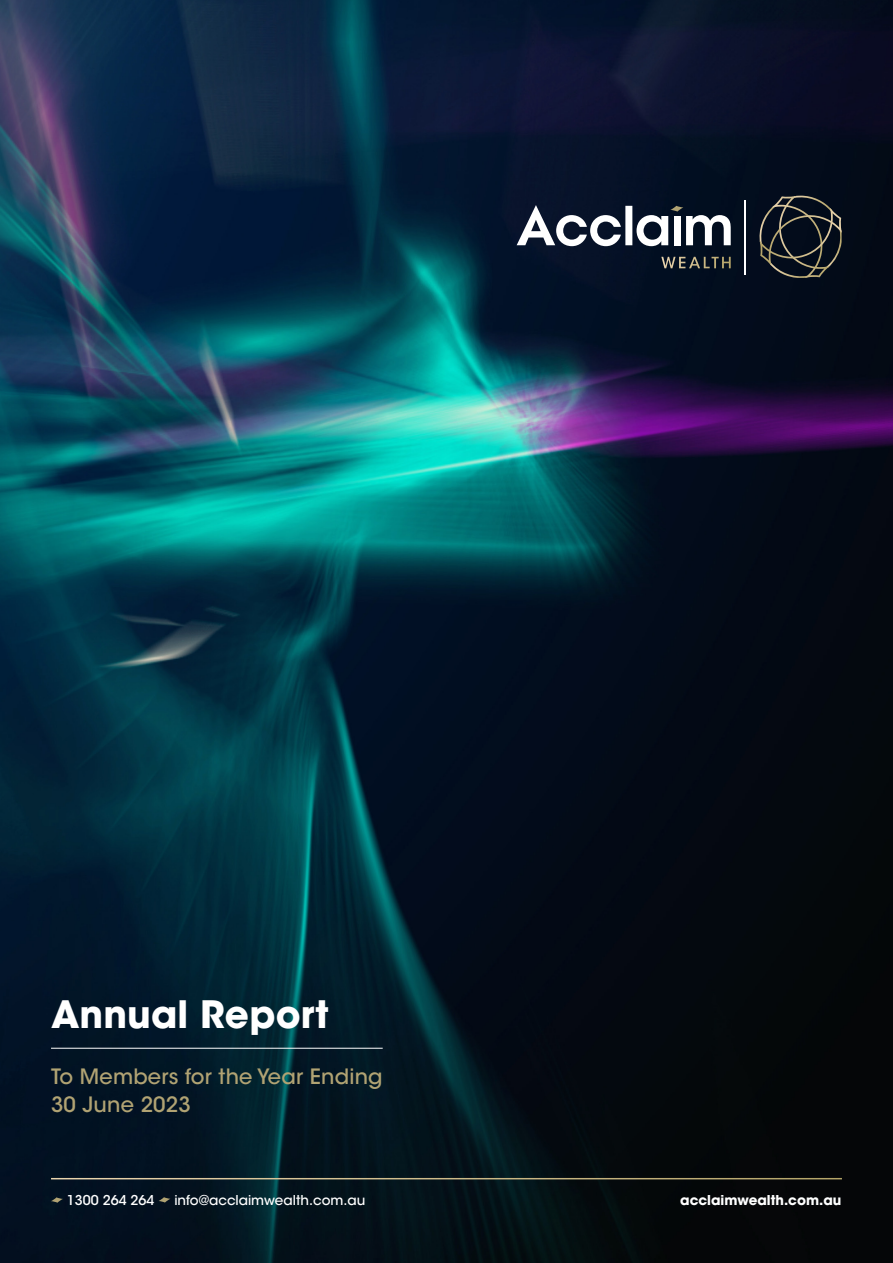
<style>
.page{position:relative;width:893px;height:1263px;background:#fff}
.page>*{position:absolute;margin:0;border:0;box-sizing:border-box;transform-origin:0 0}
.t1{font:700 37.5px "ITC Avant Garde Std";letter-spacing:.005em;color:#fff}
.t2{font:500 21px "ITC Avant Garde Std";letter-spacing:.01em;color:#b1a373}
.Heading_2{font:500 13.5px "ITC Avant Garde Std";color:#fff}
.t3{font:700 13.5px "ITC Avant Garde Std";color:#fff}
</style>
<div class="page">
<img style="left:0;top:0;width:893px;height:1263px">
<hr style="left:51px;top:1048px;width:332px;height:1px;background:#fff">
<svg style="left:661px;top:257px;width:70px;height:11px"></svg>
<svg style="left:517px;top:205px;width:214px;height:41px"></svg>
<hr style="left:744px;top:200px;width:2px;height:74px;background:#fff">
<svg style="left:758px;top:196px;width:84px;height:82px;background:#23282d"></svg>
<svg style="left:51px;top:1197px;width:12px;height:6px"></svg>
<svg style="left:159px;top:1197px;width:11px;height:5px"></svg>
<hr style="left:51px;top:1178px;width:791px;height:1px;background:#fff">
<p class="t1" style="left:51px;top:989px;width:279px">Annual Report</p>
<p class="t2" style="left:51px;top:1064px;width:333px">To Members for the Year Ending</p>
<p class="t2" style="left:51px;top:1091px;width:141px">30 June 2023</p>
<p class="Heading_2" style="left:67px;top:1192px;width:89px">1300 264 264</p>
<p class="Heading_2" style="left:174px;top:1192px;width:192px">info@acclaimwealth.com.au</p>
<p class="t3" style="left:680px;top:1191px;width:163px">acclaimwealth.com.au</p>
</div>
